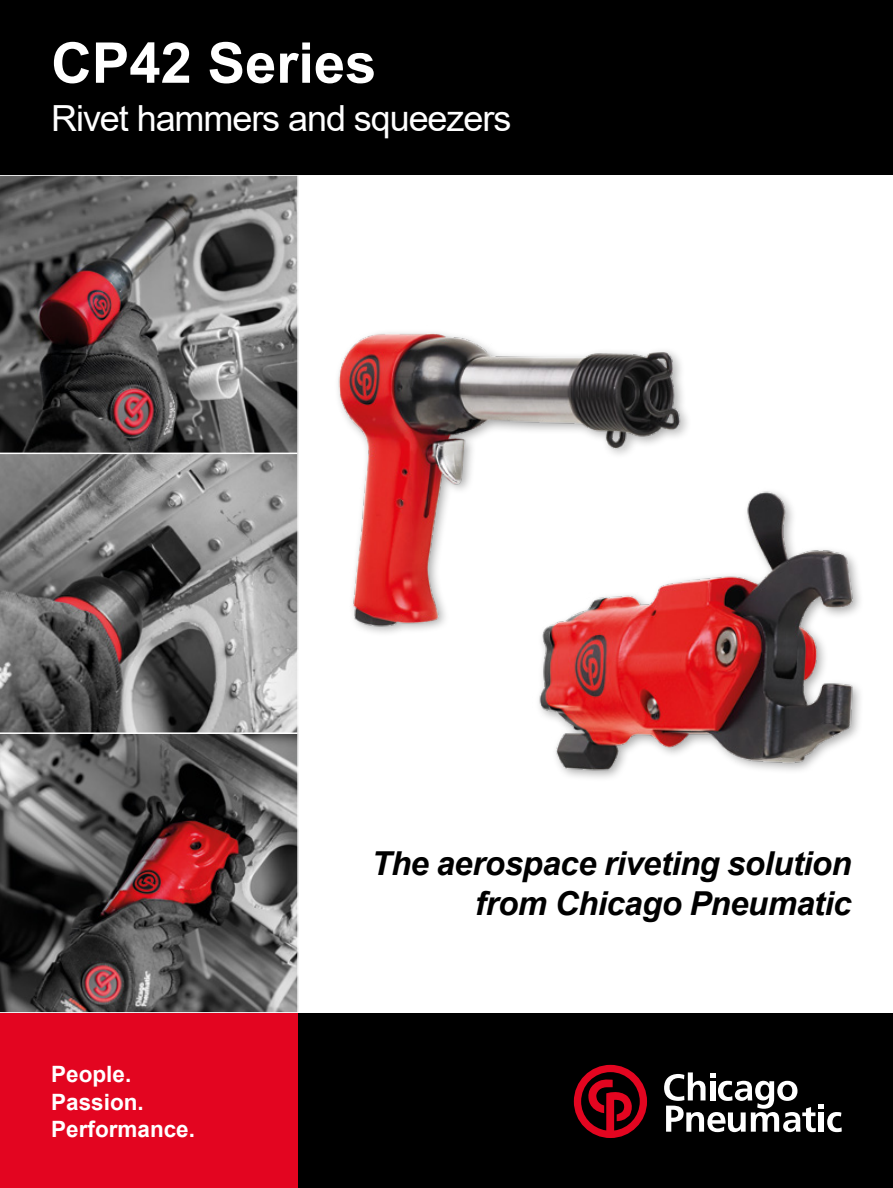
<style>
.page{position:relative;width:893px;height:1188px;background:#fff}
.page>*{position:absolute;margin:0;border:0;box-sizing:border-box;transform-origin:0 0}
.t1{font:700 56.25px "Arial";color:#fff}
.t2{font:36px "Arial";letter-spacing:-.03em;color:#fff}
.t3{font:italic 700 33px/39.6px "Arial";letter-spacing:-.015em;color:#000;text-align:right}
.t4{font:700 22.5px/27.8px "Arial";color:#fff}
</style>
<div class="page">
<img style="left:539px;top:491px;width:321px;height:285px">
<div style="left:334px;top:329px;width:357px;height:308px;background:#000;opacity:.35"></div>
<img style="left:334px;top:329px;width:352px;height:301px">
<img style="left:0;top:176px;width:297px;height:836px">
<hr style="left:0;top:732px;width:297px;height:2px;background:#fff">
<hr style="left:0;top:453px;width:297px;height:1px;background:#fff">
<div style="left:0;top:0;width:893px;height:174px;background:#000"></div>
<div style="left:297px;top:1014px;width:596px;height:174px;background:#000"></div>
<div style="left:0;top:1014px;width:297px;height:174px;background:#e30520"></div>
<svg style="left:664px;top:1072px;width:178px;height:60px"></svg>
<svg style="left:574px;top:1065px;width:73px;height:73px"></svg>
<h1 class="t1" style="left:51px;top:23px;width:327px">CP42 Series</h1>
<p class="t2" style="left:51px;top:94px;width:462px">Rivet hammers and squeezers</p>
<p class="t4" style="left:51px;top:1060px;width:145px">People.<br>Passion.<br>Performance.</p>
<p class="t3" style="left:371px;top:845px;width:481px">The aerospace riveting solution from Chicago Pneumatic</p>
</div>
